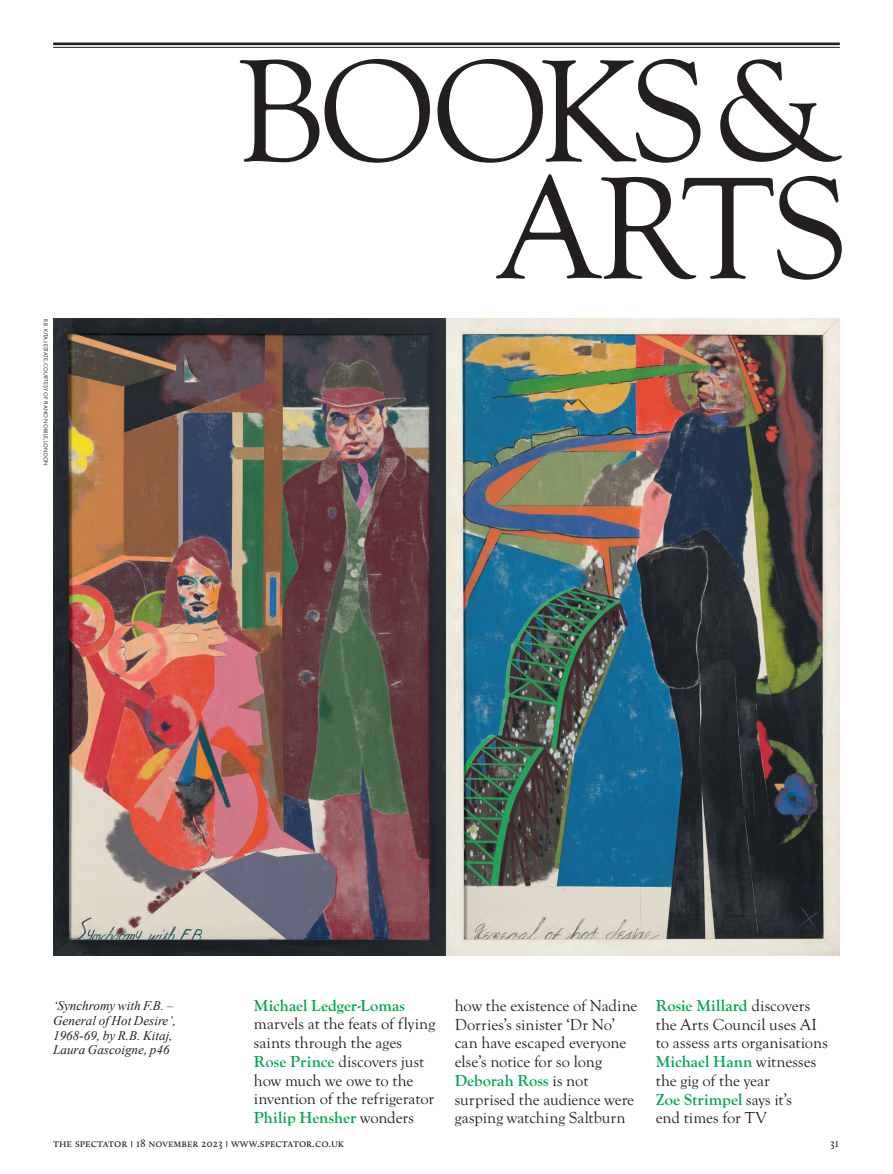
<style>
.page{position:relative;width:893px;height:1174px;background:#fff}
.page>*{position:absolute;margin:0;border:0;box-sizing:border-box;transform-origin:0 0}
.t1{font:16.5px/18.8px "Goudy Old Sty";color:#231f20}
.t2{font:700 16.5px "Goudy Old Sty";letter-spacing:.005em;color:#00a54f}
.t3{font:italic 13.2px/14.5px "Times New Roman";color:#231f20}
.t4{font:11.7px "Calluna";color:#231f20}
.t5{font:6px "Futura PT";letter-spacing:.01em;color:#231f20}
.s1{font-weight:700;color:#00a54f}
.s2{font-size:8.1px}
.s3{font-size:11.25px}
</style>
<div class="page">
<hr style="left:53px;top:43px;width:787px;height:2px;background:#231f20">
<hr style="left:53px;top:47px;width:787px;height:1px;background:#231f20">
<svg style="left:496px;top:174px;width:346px;height:106px"></svg>
<svg style="left:240px;top:59px;width:602px;height:104px"></svg>
<img style="left:53px;top:319px;width:787px;height:637px">
<p class="t5" style="left:49px;top:319px;width:149px;rotate:90deg">R.B. KITAJ ESTATE, COURTESY OF PIANO NOBILE, LONDON</p>
<p class="t2" style="left:254px;top:995px;width:153px">Michael Ledger-Lomas</p>
<p class="t1" style="left:254px;top:1014px;width:183px">marvels at the feats of flying saints through the ages<br><span class="s1">Rose Prince</span> discovers just how much we owe to the invention of the refrigerator<br><span class="s1">Philip Hensher</span> wonders</p>
<p class="t1" style="left:455px;top:996px;width:184px">how the existence of Nadine<br>Dorries’s sinister ‘Dr No’ can have escaped everyone else’s notice for so long<br><span class="s1">Deborah Ross</span> is not surprised the audience were gasping watching Saltburn</p>
<p class="t3" style="left:53px;top:998px;width:124px">‘Synchromy with F.B. –<br>General of Hot Desire’,<br>1968-69, by R.B. Kitaj,<br>Laura Gascoigne, p46</p>
<p class="t1" style="left:656px;top:996px;width:174px"><span class="s1">Rosie Millard</span> discovers the Arts Council uses AI to assess arts organisations<br><span class="s1">Michael Hann</span> witnesses the gig of the year<br><span class="s1">Zoe Strimpel</span> says it’s<br>end times for TV</p>
<p class="t4" style="left:53px;top:1136px;width:293px">the spectator <span class="s2">|</span> <span class="s3">18 november 2023</span> <span class="s2">|</span> www.spectator.co.uk</p>
<p class="t4" style="left:830px;top:1136px;width:10px">31</p>
</div>
